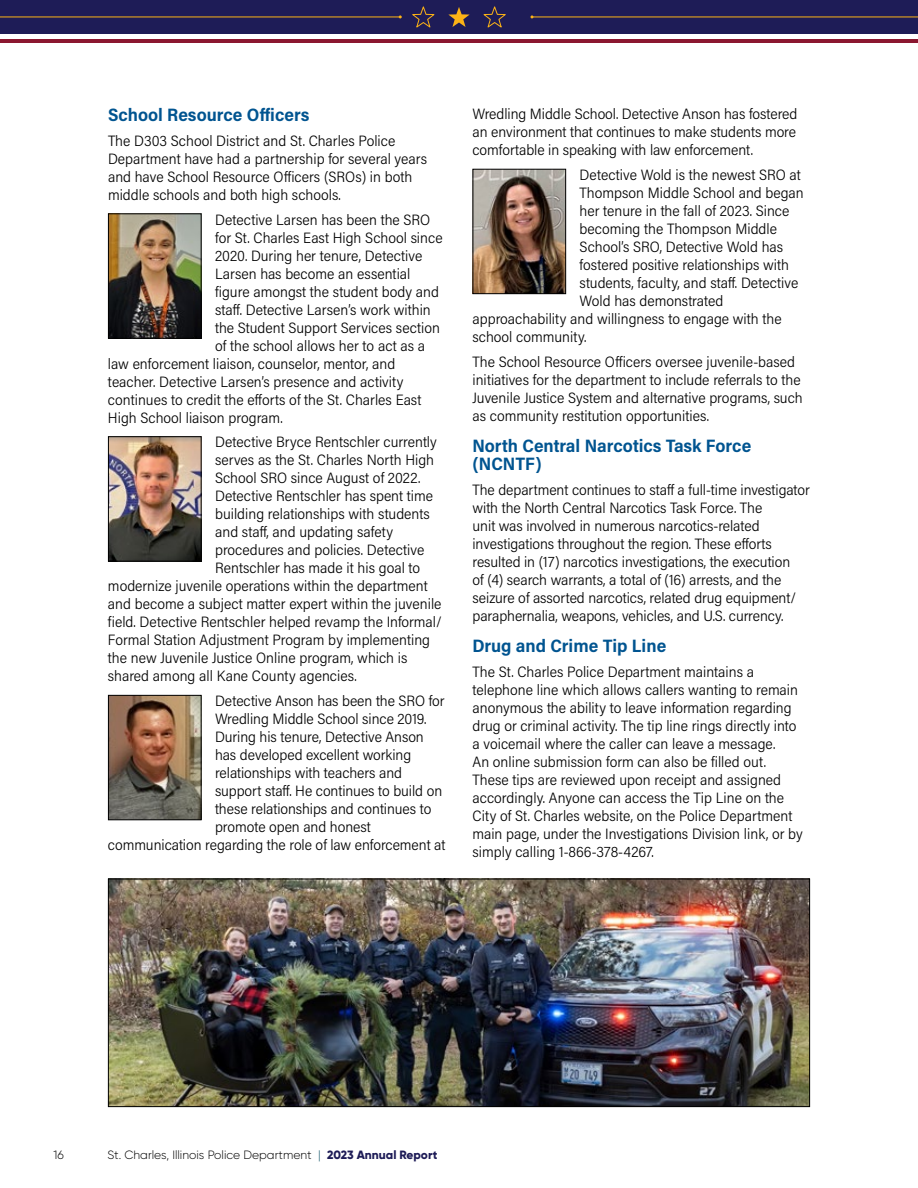
<style>
.page{position:relative;width:918px;height:1188px;background:#fff}
.page>*{position:absolute;margin:0;border:0;box-sizing:border-box;transform-origin:0 0}
.t1{font:700 18px/18px "Acumin Pro Semi Cond";color:#005490}
.t2{font:300 15px/18px "Acumin Pro Semi Cond";color:#000}
.t3{font:300 12px "Gilroy";color:#000}
.s1{color:#115668}
.s2{font-weight:800;color:#1e1c57}
</style>
<div class="page">
<img style="left:110px;top:215px;width:90px;height:122px">
<div style="left:108px;top:213px;width:94px;height:126px;border:1px solid #000"></div>
<img style="left:110px;top:438px;width:90px;height:122px">
<div style="left:108px;top:436px;width:94px;height:126px;border:1px solid #000"></div>
<img style="left:110px;top:697px;width:90px;height:121px">
<div style="left:108px;top:695px;width:94px;height:125px;border:1px solid #000"></div>
<img style="left:475px;top:171px;width:89px;height:121px">
<div style="left:473px;top:169px;width:93px;height:125px;border:1px solid #000"></div>
<img style="left:110px;top:881px;width:698px;height:224px">
<div style="left:108px;top:879px;width:702px;height:228px;border:1px solid #000"></div>
<div style="left:0;top:0;width:918px;height:34px;background:#1e1c57"></div>
<hr style="left:0;top:39px;width:918px;height:4px;background:#8b1730">
<svg style="left:483px;top:6px;width:23px;height:22px"></svg>
<svg style="left:448px;top:7px;width:22px;height:20px"></svg>
<svg style="left:412px;top:6px;width:23px;height:22px"></svg>
<hr style="left:0;top:17px;width:400px;height:1px;background:#fcb316">
<hr style="left:532px;top:17px;width:386px;height:1px;background:#fcb316">
<p class="t1" style="left:108px;top:105px;width:203px">School Resource Officers</p>
<p class="t2" style="left:108px;top:131px;width:321px">The D303 School District and St. Charles Police Department have had a partnership for several years and have School Resource Officers (SROs) in both middle schools and both high schools.</p>
<p class="t2" style="left:215px;top:210px;width:217px">Detective Larsen has been the SRO</p>
<p class="t2" style="left:215px;top:228px;width:229px">for St. Charles East High School since</p>
<p class="t2" style="left:215px;top:246px;width:209px">2020. During her tenure, Detective</p>
<p class="t2" style="left:215px;top:264px;width:197px">Larsen has become an essential</p>
<p class="t2" style="left:215px;top:282px;width:225px">figure amongst the student body and</p>
<p class="t2" style="left:215px;top:300px;width:217px">staff. Detective Larsen’s work within</p>
<p class="t2" style="left:215px;top:318px;width:226px">the Student Support Services section</p>
<p class="t2" style="left:215px;top:336px;width:212px">of the school allows her to act as a</p>
<p class="t2" style="left:108px;top:354px;width:289px">law enforcement liaison, counselor, mentor, and</p>
<p class="t2" style="left:108px;top:372px;width:297px">teacher. Detective Larsen’s presence and activity</p>
<p class="t2" style="left:108px;top:390px;width:315px">continues to credit the efforts of the St. Charles East</p>
<p class="t2" style="left:108px;top:408px;width:176px">High School liaison program.</p>
<p class="t2" style="left:215px;top:433px;width:223px">Detective Bryce Rentschler currently</p>
<p class="t2" style="left:215px;top:451px;width:221px">serves as the St. Charles North High</p>
<p class="t2" style="left:215px;top:469px;width:207px">School SRO since August of 2022.</p>
<p class="t2" style="left:215px;top:487px;width:220px">Detective Rentschler has spent time</p>
<p class="t2" style="left:215px;top:505px;width:216px">building relationships with students</p>
<p class="t2" style="left:215px;top:523px;width:179px">and staff, and updating safety</p>
<p class="t2" style="left:215px;top:541px;width:211px">procedures and policies. Detective</p>
<p class="t2" style="left:215px;top:559px;width:207px">Rentschler has made it his goal to</p>
<p class="t2" style="left:108px;top:577px;width:321px">modernize juvenile operations within the department</p>
<p class="t2" style="left:108px;top:595px;width:335px">and become a subject matter expert within the juvenile</p>
<p class="t2" style="left:108px;top:613px;width:335px">field. Detective Rentschler helped revamp the Informal/</p>
<p class="t2" style="left:108px;top:631px;width:324px">Formal Station Adjustment Program by implementing</p>
<p class="t2" style="left:108px;top:649px;width:301px">the new Juvenile Justice Online program, which is</p>
<p class="t2" style="left:108px;top:667px;width:250px">shared among all Kane County agencies.</p>
<p class="t2" style="left:215px;top:691px;width:231px">Detective Anson has been the SRO for</p>
<p class="t2" style="left:215px;top:709px;width:213px">Wredling Middle School since 2019.</p>
<p class="t2" style="left:215px;top:727px;width:210px">During his tenure, Detective Anson</p>
<p class="t2" style="left:215px;top:745px;width:198px">has developed excellent working</p>
<p class="t2" style="left:215px;top:763px;width:189px">relationships with teachers and</p>
<p class="t2" style="left:215px;top:781px;width:229px">support staff. He continues to build on</p>
<p class="t2" style="left:215px;top:799px;width:218px">these relationships and continues to</p>
<p class="t2" style="left:215px;top:817px;width:157px">promote open and honest</p>
<p class="t2" style="left:108px;top:835px;width:339px">communication regarding the role of law enforcement at</p>
<p class="t2" style="left:472px;top:104px;width:326px;text-align:justify">Wredling Middle School. Detective Anson has fostered an environment that continues to make students more comfortable in speaking with law enforcement.</p>
<p class="t2" style="left:580px;top:165px;width:223px">Detective Wold is the newest SRO at</p>
<p class="t2" style="left:580px;top:183px;width:226px">Thompson Middle School and began</p>
<p class="t2" style="left:580px;top:201px;width:211px">her tenure in the fall of 2023. Since</p>
<p class="t2" style="left:580px;top:219px;width:199px">becoming the Thompson Middle</p>
<p class="t2" style="left:580px;top:237px;width:205px">School’s SRO, Detective Wold has</p>
<p class="t2" style="left:580px;top:255px;width:211px">fostered positive relationships with</p>
<p class="t2" style="left:580px;top:273px;width:220px">students, faculty, and staff. Detective</p>
<p class="t2" style="left:580px;top:291px;width:145px">Wold has demonstrated</p>
<p class="t2" style="left:472px;top:309px;width:311px">approachability and willingness to engage with the</p>
<p class="t2" style="left:472px;top:327px;width:115px">school community.</p>
<p class="t2" style="left:472px;top:352px;width:332px">The School Resource Officers oversee juvenile-based initiatives for the department to include referrals to the Juvenile Justice System and alternative programs, such as community restitution opportunities.</p>
<p class="t1" style="left:472px;top:436px;width:280px">North Central Narcotics Task Force (NCNTF)</p>
<p class="t2" style="left:472px;top:480px;width:339px">The department continues to staff a full-time investigator with the North Central Narcotics Task Force. The<br>unit was involved in numerous narcotics-related investigations throughout the region. These efforts resulted in (17) narcotics investigations, the execution<br>of (4) search warrants, a total of (16) arrests, and the seizure of assorted narcotics, related drug equipment/ paraphernalia, weapons, vehicles, and U.S. currency.</p>
<p class="t1" style="left:472px;top:636px;width:195px">Drug and Crime Tip Line</p>
<p class="t2" style="left:472px;top:662px;width:332px">The St. Charles Police Department maintains a telephone line which allows callers wanting to remain anonymous the ability to leave information regarding drug or criminal activity. The tip line rings directly into a voicemail where the caller can leave a message.<br>An online submission form can also be filled out.<br>These tips are reviewed upon receipt and assigned accordingly. Anyone can access the Tip Line on the City of St. Charles website, on the Police Department main page, under the Investigations Division link, or by simply calling 1-866-378-4267.</p>
<p class="t3" style="left:54px;top:1148px;width:12px">16</p>
<p class="t3" style="left:108px;top:1148px;width:331px">St. Charles, Illinois Police Department <span class="s1">|</span> <span class="s2">2023 Annual Report</span></p>
</div>
